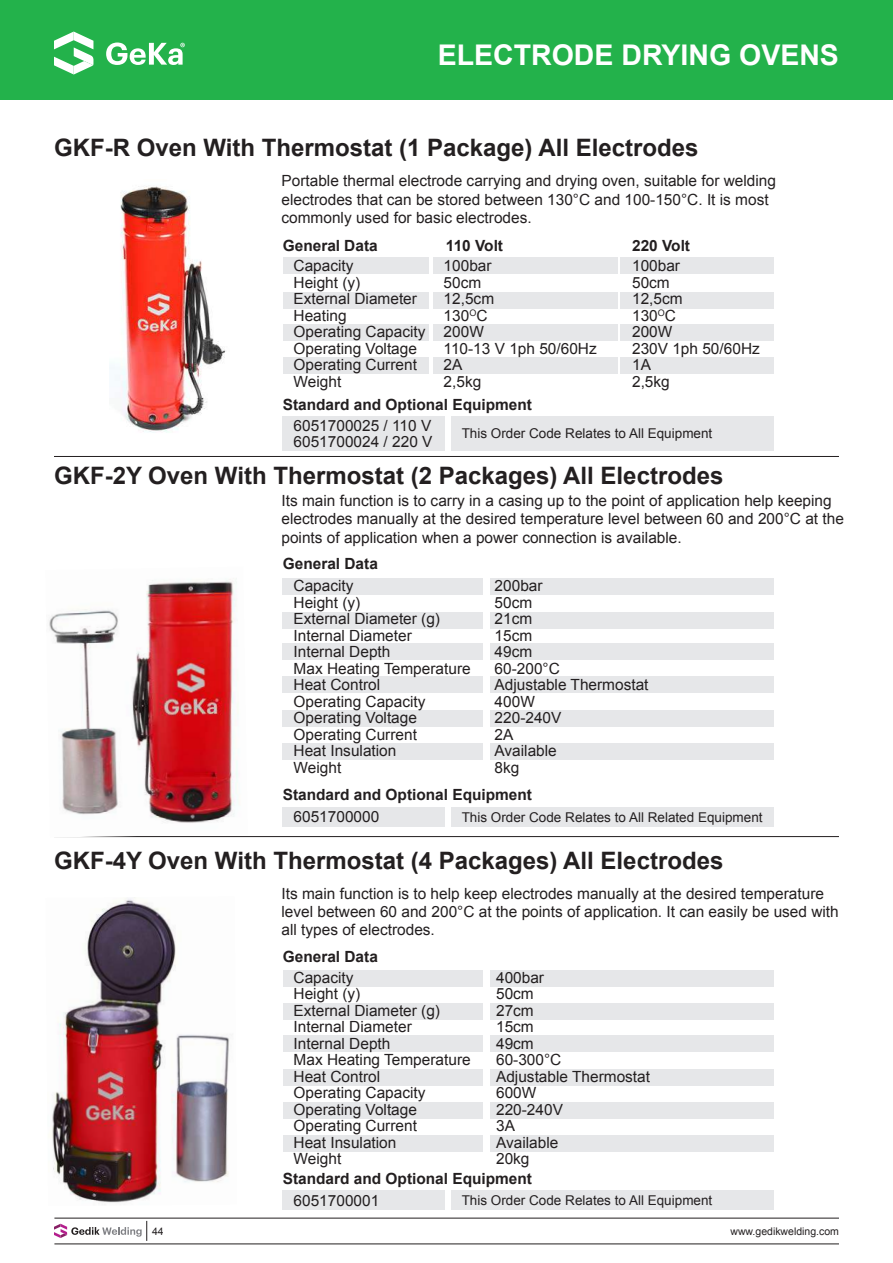
<style>
.page{position:relative;width:893px;height:1263px;background:#fff}
.page>*{position:absolute;margin:0;border:0;box-sizing:border-box;transform-origin:0 0}
.t1{font:700 28.5px "Arial";color:#fff}
.t2{font:700 24px "Arial";color:#231f20}
.t3{font:15.45px/16.5px "Arial";color:#231f20}
.t4{font:700 15.45px "Arial";color:#231f20}
.t5{font:13.5px "Arial";color:#231f20}
.t6{font:10.5px "Arial";color:#231f20}
</style>
<div class="page">
<hr style="left:54px;top:1218px;width:785px;height:1px;background:#231f20">
<hr style="left:54px;top:1244px;width:785px;height:1px;background:#231f20">
<svg style="left:54px;top:1221px;width:93px;height:20px"></svg>
<div style="left:0;top:0;width:893px;height:100px;background:#23b24b"></div>
<svg style="left:54px;top:32px;width:39px;height:43px"></svg>
<svg style="left:106px;top:43px;width:79px;height:22px"></svg>
<hr style="left:54px;top:836px;width:785px;height:1px;background:#231f20">
<hr style="left:54px;top:456px;width:785px;height:1px;background:#231f20">
<div style="left:283px;top:807px;width:162px;height:19px;background:#e6e7e9"></div>
<div style="left:283px;top:1191px;width:162px;height:19px;background:#e6e7e9"></div>
<div style="left:283px;top:970px;width:200px;height:16px;background:#e6e7e9"></div>
<div style="left:490px;top:970px;width:284px;height:16px;background:#e6e7e9"></div>
<div style="left:283px;top:578px;width:200px;height:17px;background:#e6e7e9"></div>
<div style="left:490px;top:578px;width:284px;height:17px;background:#e6e7e9"></div>
<div style="left:283px;top:258px;width:145px;height:16px;background:#e6e7e9"></div>
<div style="left:433px;top:258px;width:185px;height:16px;background:#e6e7e9"></div>
<div style="left:621px;top:258px;width:153px;height:16px;background:#e6e7e9"></div>
<div style="left:283px;top:292px;width:145px;height:16px;background:#e6e7e9"></div>
<div style="left:433px;top:292px;width:185px;height:16px;background:#e6e7e9"></div>
<div style="left:621px;top:292px;width:153px;height:16px;background:#e6e7e9"></div>
<div style="left:283px;top:324px;width:145px;height:17px;background:#e6e7e9"></div>
<div style="left:433px;top:324px;width:185px;height:17px;background:#e6e7e9"></div>
<div style="left:621px;top:324px;width:153px;height:17px;background:#e6e7e9"></div>
<div style="left:283px;top:357px;width:145px;height:17px;background:#e6e7e9"></div>
<div style="left:433px;top:357px;width:185px;height:17px;background:#e6e7e9"></div>
<div style="left:621px;top:357px;width:153px;height:17px;background:#e6e7e9"></div>
<div style="left:283px;top:643px;width:200px;height:17px;background:#e6e7e9"></div>
<div style="left:490px;top:643px;width:284px;height:17px;background:#e6e7e9"></div>
<div style="left:283px;top:710px;width:200px;height:16px;background:#e6e7e9"></div>
<div style="left:490px;top:710px;width:284px;height:16px;background:#e6e7e9"></div>
<div style="left:283px;top:612px;width:200px;height:16px;background:#e6e7e9"></div>
<div style="left:490px;top:612px;width:284px;height:16px;background:#e6e7e9"></div>
<div style="left:283px;top:677px;width:200px;height:16px;background:#e6e7e9"></div>
<div style="left:490px;top:677px;width:284px;height:16px;background:#e6e7e9"></div>
<div style="left:283px;top:743px;width:200px;height:17px;background:#e6e7e9"></div>
<div style="left:490px;top:743px;width:284px;height:17px;background:#e6e7e9"></div>
<div style="left:283px;top:1035px;width:200px;height:17px;background:#e6e7e9"></div>
<div style="left:490px;top:1035px;width:284px;height:17px;background:#e6e7e9"></div>
<div style="left:283px;top:1102px;width:200px;height:17px;background:#e6e7e9"></div>
<div style="left:490px;top:1102px;width:284px;height:17px;background:#e6e7e9"></div>
<div style="left:283px;top:1003px;width:200px;height:17px;background:#e6e7e9"></div>
<div style="left:490px;top:1003px;width:284px;height:17px;background:#e6e7e9"></div>
<div style="left:283px;top:1069px;width:200px;height:17px;background:#e6e7e9"></div>
<div style="left:490px;top:1069px;width:284px;height:17px;background:#e6e7e9"></div>
<div style="left:283px;top:1136px;width:200px;height:16px;background:#e6e7e9"></div>
<div style="left:490px;top:1136px;width:284px;height:16px;background:#e6e7e9"></div>
<div style="left:452px;top:807px;width:322px;height:19px;background:#e6e7e9"></div>
<div style="left:452px;top:1191px;width:322px;height:19px;background:#e6e7e9"></div>
<img style="left:52px;top:897px;width:177px;height:306px">
<img style="left:49px;top:579px;width:199px;height:258px">
<div style="left:283px;top:417px;width:162px;height:34px;background:#e6e7e9"></div>
<div style="left:452px;top:417px;width:322px;height:34px;background:#e6e7e9"></div>
<img style="left:109px;top:186px;width:117px;height:247px">
<h1 class="t1" style="left:438px;top:37px;width:403px">ELECTRODE DRYING OVENS</h1>
<h2 class="t2" style="left:54px;top:131px;width:646px">GKF-R Oven With Thermostat (1 Package) All Electrodes</h2>
<p class="t3" style="left:281px;top:172px;width:496px;line-height:18.5px">Portable thermal electrode carrying and drying oven, suitable for welding electrodes that can be stored between 130°C and 100-150°C. It is most commonly used for basic electrodes.</p>
<p class="t4" style="left:283px;top:236px;width:96px">General Data</p>
<p class="t4" style="left:446px;top:236px;width:59px">110 Volt</p>
<p class="t4" style="left:632px;top:236px;width:59px">220 Volt</p>
<p class="t3" style="left:294px;top:258px;width:61px">Capacity</p>
<p class="t3" style="left:444px;top:258px;width:50px">100bar</p>
<p class="t3" style="left:294px;top:274px;width:68px">Height (y)</p>
<p class="t3" style="left:444px;top:274px;width:39px">50cm</p>
<p class="t3" style="left:294px;top:291px;width:125px">External Diameter</p>
<p class="t3" style="left:444px;top:291px;width:52px">12,5cm</p>
<p class="t3" style="left:294px;top:307px;width:55px">Heating</p>
<p class="t3" style="left:294px;top:307px;width:195px;text-indent:150px">130<sup>O</sup>C<br>Operating Capacity 200W<br>Operating Voltage</p>
<p class="t3" style="left:444px;top:340px;width:155px">110-13 V 1ph 50/60Hz</p>
<p class="t3" style="left:294px;top:357px;width:125px">Operating Current</p>
<p class="t3" style="left:444px;top:357px;width:20px">2A</p>
<p class="t3" style="left:294px;top:373px;width:49px">Weight</p>
<p class="t3" style="left:444px;top:373px;width:39px">2,5kg</p>
<p class="t3" style="left:632px;top:258px;width:129px">100bar<br>50cm<br>12,5cm<br>130<sup>O</sup>C<br>200W<br>230V 1ph 50/60Hz<br>1A<br>2,5kg</p>
<p class="t4" style="left:283px;top:394px;width:251px">Standard and Optional Equipment</p>
<p class="t5" style="left:462px;top:425px;width:252px">This Order Code Relates to All Equipment</p>
<p class="t3" style="left:294px;top:417px;width:140px">6051700025 / 110 V<br>6051700024 / 220 V</p>
<h2 class="t2" style="left:54px;top:460px;width:671px">GKF-2Y Oven With Thermostat (2 Packages) All Electrodes</h2>
<p class="t3" style="left:281px;top:491px;width:564px;line-height:18.5px">Its main function is to carry in a casing up to the point of application help keeping electrodes manually at the desired temperature level between 60 and 200°C at the points of application when a power connection is available.</p>
<p class="t4" style="left:283px;top:553px;width:97px">General Data</p>
<p class="t3" style="left:294px;top:577px;width:61px">Capacity</p>
<p class="t3" style="left:495px;top:577px;width:50px">200bar</p>
<p class="t3" style="left:294px;top:594px;width:68px">Height (y)</p>
<p class="t3" style="left:495px;top:594px;width:39px">50cm</p>
<p class="t3" style="left:294px;top:610px;width:148px">External Diameter (g)</p>
<p class="t3" style="left:495px;top:610px;width:39px">21cm</p>
<p class="t3" style="left:294px;top:627px;width:120px">Internal Diameter</p>
<p class="t3" style="left:495px;top:627px;width:39px">15cm</p>
<p class="t3" style="left:294px;top:643px;width:98px">Internal Depth</p>
<p class="t3" style="left:495px;top:643px;width:39px">49cm</p>
<p class="t3" style="left:294px;top:660px;width:179px">Max Heating Temperature</p>
<p class="t3" style="left:495px;top:660px;width:67px">60-200°C</p>
<p class="t3" style="left:294px;top:676px;width:88px">Heat Control</p>
<p class="t3" style="left:495px;top:676px;width:155px">Adjustable Thermostat</p>
<p class="t3" style="left:294px;top:693px;width:133px">Operating Capacity</p>
<p class="t3" style="left:495px;top:693px;width:42px">400W</p>
<p class="t3" style="left:294px;top:709px;width:125px">Operating Voltage</p>
<p class="t3" style="left:495px;top:709px;width:68px">220-240V</p>
<p class="t3" style="left:294px;top:726px;width:125px">Operating Current</p>
<p class="t3" style="left:495px;top:726px;width:20px">2A</p>
<p class="t3" style="left:294px;top:742px;width:104px">Heat Insulation</p>
<p class="t3" style="left:495px;top:742px;width:64px">Available</p>
<p class="t3" style="left:294px;top:759px;width:49px">Weight</p>
<p class="t3" style="left:495px;top:759px;width:26px">8kg</p>
<p class="t4" style="left:283px;top:785px;width:251px">Standard and Optional Equipment</p>
<p class="t3" style="left:294px;top:809px;width:87px">6051700000</p>
<p class="t5" style="left:462px;top:808px;width:302px">This Order Code Relates to All Related Equipment</p>
<h2 class="t2" style="left:54px;top:845px;width:671px">GKF-4Y Oven With Thermostat (4 Packages) All Electrodes</h2>
<p class="t3" style="left:281px;top:885px;width:559px;line-height:18px">Its main function is to help keep electrodes manually at the desired temperature level between 60 and 200°C at the points of application. It can easily be used with all types of electrodes.</p>
<p class="t4" style="left:283px;top:946px;width:97px">General Data</p>
<p class="t3" style="left:294px;top:969px;width:61px">Capacity</p>
<p class="t3" style="left:496px;top:969px;width:50px">400bar</p>
<p class="t3" style="left:294px;top:986px;width:68px">Height (y)</p>
<p class="t3" style="left:496px;top:986px;width:39px">50cm</p>
<p class="t3" style="left:294px;top:1002px;width:148px">External Diameter (g)</p>
<p class="t3" style="left:496px;top:1002px;width:39px">27cm</p>
<p class="t3" style="left:294px;top:1019px;width:120px">Internal Diameter</p>
<p class="t3" style="left:496px;top:1019px;width:39px">15cm</p>
<p class="t3" style="left:294px;top:1035px;width:98px">Internal Depth</p>
<p class="t3" style="left:496px;top:1035px;width:39px">49cm</p>
<p class="t3" style="left:294px;top:1052px;width:179px">Max Heating Temperature</p>
<p class="t3" style="left:496px;top:1052px;width:67px">60-300°C</p>
<p class="t3" style="left:294px;top:1068px;width:88px">Heat Control</p>
<p class="t3" style="left:496px;top:1068px;width:155px">Adjustable Thermostat</p>
<p class="t3" style="left:294px;top:1085px;width:133px">Operating Capacity</p>
<p class="t3" style="left:496px;top:1085px;width:42px">600W</p>
<p class="t3" style="left:294px;top:1101px;width:125px">Operating Voltage</p>
<p class="t3" style="left:496px;top:1101px;width:68px">220-240V</p>
<p class="t3" style="left:294px;top:1118px;width:125px">Operating Current</p>
<p class="t3" style="left:496px;top:1118px;width:20px">3A</p>
<p class="t3" style="left:294px;top:1134px;width:104px">Heat Insulation</p>
<p class="t3" style="left:496px;top:1134px;width:64px">Available</p>
<p class="t3" style="left:294px;top:1151px;width:49px">Weight</p>
<p class="t3" style="left:496px;top:1151px;width:35px">20kg</p>
<p class="t4" style="left:283px;top:1168px;width:251px">Standard and Optional Equipment</p>
<p class="t3" style="left:294px;top:1192px;width:87px">6051700001</p>
<p class="t5" style="left:462px;top:1192px;width:252px">This Order Code Relates to All Equipment</p>
<p class="t6" style="left:152px;top:1225px;width:13px">44</p>
<p class="t6" style="left:730px;top:1224px;width:110px">www.gedikwelding.com</p>
</div>
